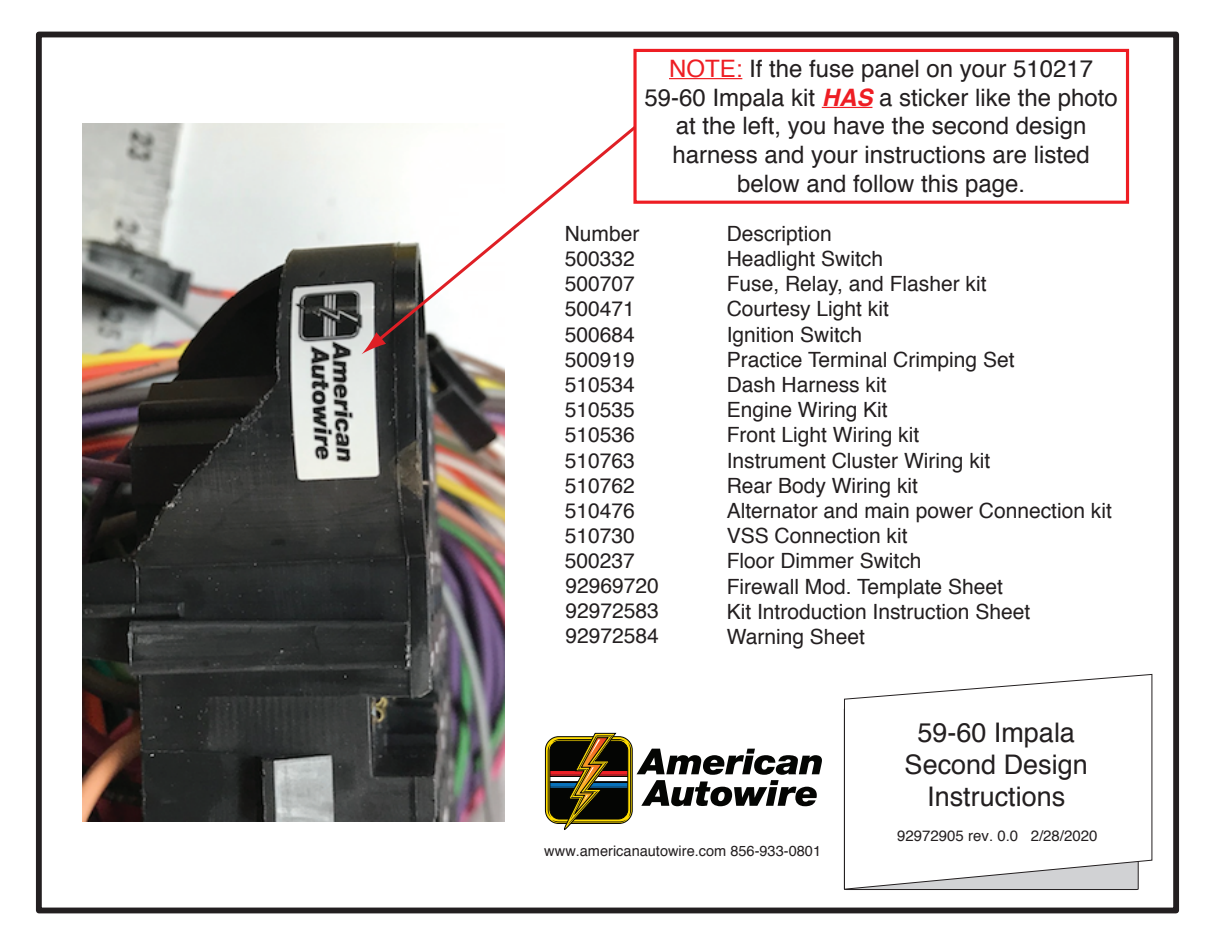
<style>
.page{position:relative;width:1215px;height:945px;background:#fff}
.page>*{position:absolute;margin:0;border:0;box-sizing:border-box;transform-origin:0 0}
.t1{font:27px/32.4px "Helvetica";color:#231f20;text-align:center}
.t2{font:24px/28.8px "Helvetica";color:#231f20;text-align:center}
.t3{font:21px/25.2px "Helvetica";color:#231f20}
.t4{font:15px "Helvetica";color:#231f20}
.t5{font:14.55px "Helvetica";color:#231f20}
.s1{color:#ee1d23}
.s2{font-weight:700;font-style:italic;color:#ee1d23}
</style>
<div class="page">
<svg style="left:844px;top:674px;width:309px;height:216px"></svg>
<div style="left:36px;top:32px;width:1143px;height:881px;border:6px solid #231f20"></div>
<hr style="left:669px;top:78px;width:73px;height:1px;background:#ee1d23">
<hr style="left:822px;top:107px;width:50px;height:1px;background:#ee1d23">
<div style="left:633px;top:49px;width:496px;height:155px;border:3px solid #ee1d23"></div>
<svg style="left:545px;top:733px;width:277px;height:97px"></svg>
<img style="left:82px;top:124px;width:423px;height:697px">
<svg style="left:373px;top:123px;width:266px;height:222px"></svg>
<svg style="left:362px;top:332px;width:24px;height:22px"></svg>
<p class="t2" style="left:644px;top:55px;width:475px"><span class="s1">NOTE:</span> If the fuse panel on your 510217<br>59-60 Impala kit <span class="s2">HAS</span> a sticker like the photo at the left, you have the second design harness and your instructions are listed below and follow this page.</p>
<p class="t3" style="left:565px;top:222px;width:76px">Number</p>
<p class="t3" style="left:727px;top:222px;width:107px">Description</p>
<p class="t3" style="left:565px;top:247px;width:72px">500332</p>
<p class="t3" style="left:727px;top:247px;width:158px">Headlight Switch</p>
<p class="t3" style="left:565px;top:272px;width:72px">500707</p>
<p class="t3" style="left:727px;top:272px;width:261px">Fuse, Relay, and Flasher kit</p>
<p class="t3" style="left:565px;top:297px;width:72px">500471</p>
<p class="t3" style="left:727px;top:297px;width:164px">Courtesy Light kit</p>
<p class="t3" style="left:565px;top:322px;width:72px">500684</p>
<p class="t3" style="left:727px;top:322px;width:137px">Ignition Switch</p>
<p class="t3" style="left:565px;top:348px;width:72px">500919</p>
<p class="t3" style="left:727px;top:348px;width:289px">Practice Terminal Crimping Set</p>
<p class="t3" style="left:565px;top:373px;width:72px">510534</p>
<p class="t3" style="left:727px;top:373px;width:161px">Dash Harness kit</p>
<p class="t3" style="left:565px;top:398px;width:72px">510535</p>
<p class="t3" style="left:727px;top:398px;width:163px">Engine Wiring Kit</p>
<p class="t3" style="left:565px;top:423px;width:72px">510536</p>
<p class="t3" style="left:727px;top:423px;width:194px">Front Light Wiring kit</p>
<p class="t3" style="left:565px;top:448px;width:72px">510763</p>
<p class="t3" style="left:727px;top:448px;width:265px">Instrument Cluster Wiring kit</p>
<p class="t3" style="left:565px;top:474px;width:72px">510762</p>
<p class="t3" style="left:727px;top:474px;width:193px">Rear Body Wiring kit</p>
<p class="t3" style="left:565px;top:499px;width:72px">510476</p>
<p class="t3" style="left:727px;top:499px;width:387px">Alternator and main power Connection kit</p>
<p class="t3" style="left:565px;top:524px;width:72px">510730</p>
<p class="t3" style="left:727px;top:524px;width:182px">VSS Connection kit</p>
<p class="t3" style="left:565px;top:549px;width:72px">500237</p>
<p class="t3" style="left:727px;top:549px;width:305px">Floor Dimmer Switch<br>Firewall Mod. Template Sheet<br>Kit Introduction Instruction Sheet</p>
<p class="t3" style="left:565px;top:574px;width:95px;text-align:justify">92969720<br>92972583<br>92972584</p>
<p class="t3" style="left:727px;top:625px;width:140px">Warning Sheet</p>
<p class="t1" style="left:905px;top:717px;width:185px">59-60 Impala<br>Second Design<br>Instructions</p>
<p class="t5" style="left:544px;top:840px;width:278px">www.americanautowire.com 856-933-0801</p>
<p class="t4" style="left:897px;top:824px;width:202px">92972905 rev. 0.0 2/28/2020</p>
</div>
